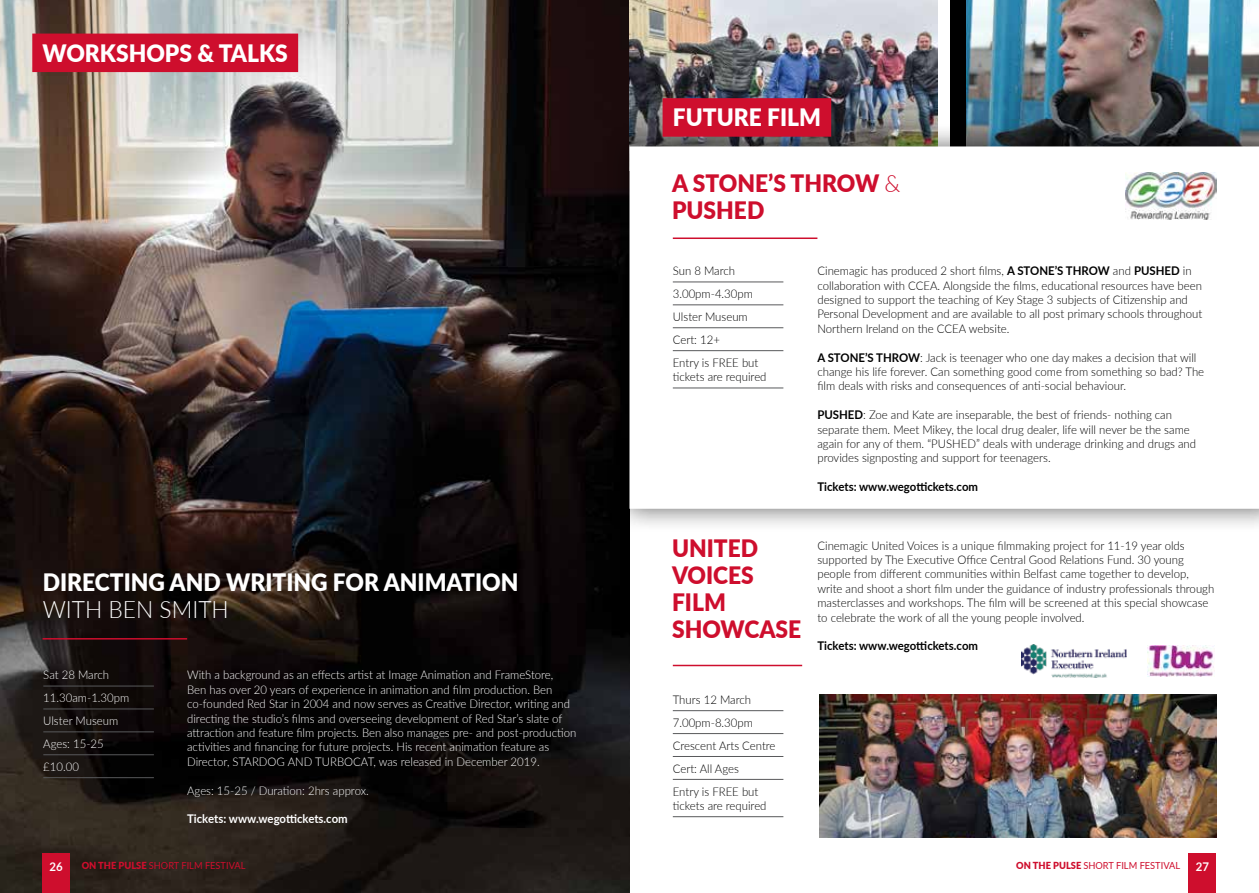
<style>
.page{position:relative;width:1259px;height:893px;background:#fff}
.page>*{position:absolute;margin:0;border:0;box-sizing:border-box;transform-origin:0 0}
.t1{font:900 24px "Lato";color:#fff;scale:.95 1}
.t2{font:900 24px/27px "Lato";color:#ce0e2d;scale:.95 1}
.t3{font:300 24px "Lato";color:#fff;scale:.95 1}
.t4{font:300 12px/14.4px "Lato";color:#000;scale:.95 1}
.t5{font:300 12px/14.4px "Lato";color:#fff;scale:.95 1}
.t6{font:700 12px "Lato";color:#000;scale:.95 1}
.t7{font:700 12px "Lato";color:#fff;scale:.95 1}
.t8{font:9.75px "Lato";color:#ce0e2d;scale:.95 1}
.s1{font-weight:300}
.s2{font-weight:700}
.s3{font-weight:900}
</style>
<div class="page">
<img style="left:0;top:0;width:629px;height:893px">
<hr style="left:43px;top:686px;width:111px;height:1px;background:#58595b">
<hr style="left:43px;top:709px;width:111px;height:1px;background:#58595b">
<hr style="left:43px;top:731px;width:111px;height:1px;background:#58595b">
<hr style="left:43px;top:754px;width:111px;height:1px;background:#58595b">
<hr style="left:43px;top:777px;width:111px;height:1px;background:#58595b">
<hr style="left:43px;top:638px;width:144px;height:1px;background:#ce0e2d">
<div style="left:32px;top:34px;width:266px;height:38px;background:#ce0e2d"></div>
<div style="left:950px;top:0;width:309px;height:170px;background:#000"></div>
<img style="left:966px;top:0;width:293px;height:122px">
<img style="left:629px;top:0;width:308px;height:122px">
<div style="left:605px;top:122px;width:654px;height:411px;background:#000;opacity:.6"></div>
<svg style="left:629px;top:146px;width:630px;height:363px"></svg>
<hr style="left:673px;top:282px;width:110px;height:1px;background:#58595b">
<hr style="left:673px;top:304px;width:110px;height:1px;background:#58595b">
<hr style="left:673px;top:327px;width:110px;height:1px;background:#58595b">
<hr style="left:673px;top:350px;width:110px;height:1px;background:#58595b">
<hr style="left:673px;top:388px;width:110px;height:1px;background:#58595b">
<hr style="left:673px;top:710px;width:110px;height:1px;background:#58595b">
<hr style="left:673px;top:733px;width:110px;height:1px;background:#58595b">
<hr style="left:673px;top:756px;width:110px;height:1px;background:#58595b">
<hr style="left:673px;top:779px;width:110px;height:1px;background:#58595b">
<hr style="left:673px;top:816px;width:110px;height:1px;background:#58595b">
<hr style="left:673px;top:237px;width:144px;height:2px;background:#ce0e2d">
<hr style="left:673px;top:665px;width:129px;height:1px;background:#ce0e2d">
<img style="left:1125px;top:173px;width:91px;height:46px">
<img style="left:819px;top:694px;width:397px;height:144px">
<div style="left:662px;top:98px;width:169px;height:39px;background:#ce0e2d"></div>
<img style="left:1021px;top:645px;width:105px;height:33px">
<img style="left:1147px;top:646px;width:68px;height:31px">
<div style="left:1188px;top:853px;width:28px;height:40px;background:#ce0e2d"></div>
<div style="left:43px;top:853px;width:27px;height:40px;background:#ce0e2d"></div>
<h1 class="t1" style="left:43px;top:35px;width:260px">WORKSHOPS &amp; TALKS</h1>
<h1 class="t1" style="left:43px;top:565px;width:502px">DIRECTING AND WRITING FOR ANIMATION</h1>
<h1 class="t3" style="left:43px;top:593px;width:197px">WITH BEN SMITH</h1>
<p class="t5" style="left:43px;top:663px;width:92px;line-height:23px">Sat 28 March<br>11.30am-1.30pm<br>Ulster Museum<br>Ages: 15-25 £10.00</p>
<p class="t5" style="left:187px;top:667px;width:411px">With a background as an effects artist at Image Animation and FrameStore,<br>Ben has over 20 years of experience in animation and film production. Ben co-founded Red Star in 2004 and now serves as Creative Director, writing and directing the studio’s films and overseeing development of Red Star’s slate of attraction and feature film projects. Ben also manages pre- and post-production activities and financing for future projects. His recent animation feature as Director, STARDOG AND TURBOCAT, was released in December 2019.</p>
<p class="t5" style="left:187px;top:783px;width:193px">Ages: 15-25 / Duration: 2hrs approx.</p>
<p class="t7" style="left:187px;top:810px;width:171px">Tickets: www.wegottickets.com</p>
<h1 class="t1" style="left:673px;top:100px;width:157px">FUTURE FILM</h1>
<h1 class="t2" style="left:672px;top:169px;width:242px">A STONE’S THROW <span class="s1">&amp;<br></span>PUSHED</h1>
<p class="t4" style="left:673px;top:259px;width:92px;line-height:23px">Sun 8 March<br>3.00pm-4.30pm<br>Ulster Museum<br>Cert: 12+<br>Entry is FREE but</p>
<p class="t4" style="left:673px;top:369px;width:100px">tickets are required</p>
<p class="t4" style="left:817px;top:263px;width:407px">Cinemagic has produced 2 short films, <span class="s2">A STONE’S THROW</span> and <span class="s2">PUSHED</span> in collaboration with CCEA. Alongside the films, educational resources have been designed to support the teaching of Key Stage 3 subjects of Citizenship and Personal Development and are available to all post primary schools throughout Northern Ireland on the CCEA website.</p>
<p class="t4" style="left:817px;top:350px;width:409px"><span class="s2">A STONE’S THROW</span>: Jack is teenager who one day makes a decision that will change his life forever. Can something good come from something so bad? The film deals with risks and consequences of anti-social behaviour.</p>
<p class="t4" style="left:817px;top:407px;width:400px"><span class="s2">PUSHED</span>: Zoe and Kate are inseparable, the best of friends- nothing can separate them. Meet Mikey, the local drug dealer, life will never be the same again for any of them. “PUSHED” deals with underage drinking and drugs and provides signposting and support for teenagers.</p>
<p class="t6" style="left:817px;top:478px;width:171px">Tickets: www.wegottickets.com</p>
<h1 class="t2" style="left:672px;top:533px;width:137px">UNITED<br>VOICES<br>FILM<br>SHOWCASE</h1>
<p class="t4" style="left:673px;top:688px;width:110px;line-height:23px">Thurs 12 March<br>7.00pm-8.30pm<br>Crescent Arts Centre<br>Cert: All Ages<br>Entry is FREE but</p>
<p class="t4" style="left:673px;top:798px;width:100px">tickets are required</p>
<p class="t4" style="left:817px;top:538px;width:419px">Cinemagic United Voices is a unique filmmaking project for 11-19 year olds supported by The Executive Office Central Good Relations Fund. 30 young people from different communities within Belfast came together to develop, write and shoot a short film under the guidance of industry professionals through masterclasses and workshops. The film will be screened at this special showcase to celebrate the work of all the young people involved.</p>
<p class="t6" style="left:817px;top:637px;width:171px">Tickets: www.wegottickets.com</p>
<p class="t7" style="left:50px;top:857px;width:15px">26</p>
<p class="t8" style="left:82px;top:858px;width:174px"><span class="s3">ON THE PULSE</span> SHORT FILM FESTIVAL</p>
<p class="t8" style="left:1016px;top:858px;width:174px"><span class="s3">ON THE PULSE</span> SHORT FILM FESTIVAL</p>
<p class="t7" style="left:1195px;top:857px;width:15px">27</p>
</div>
